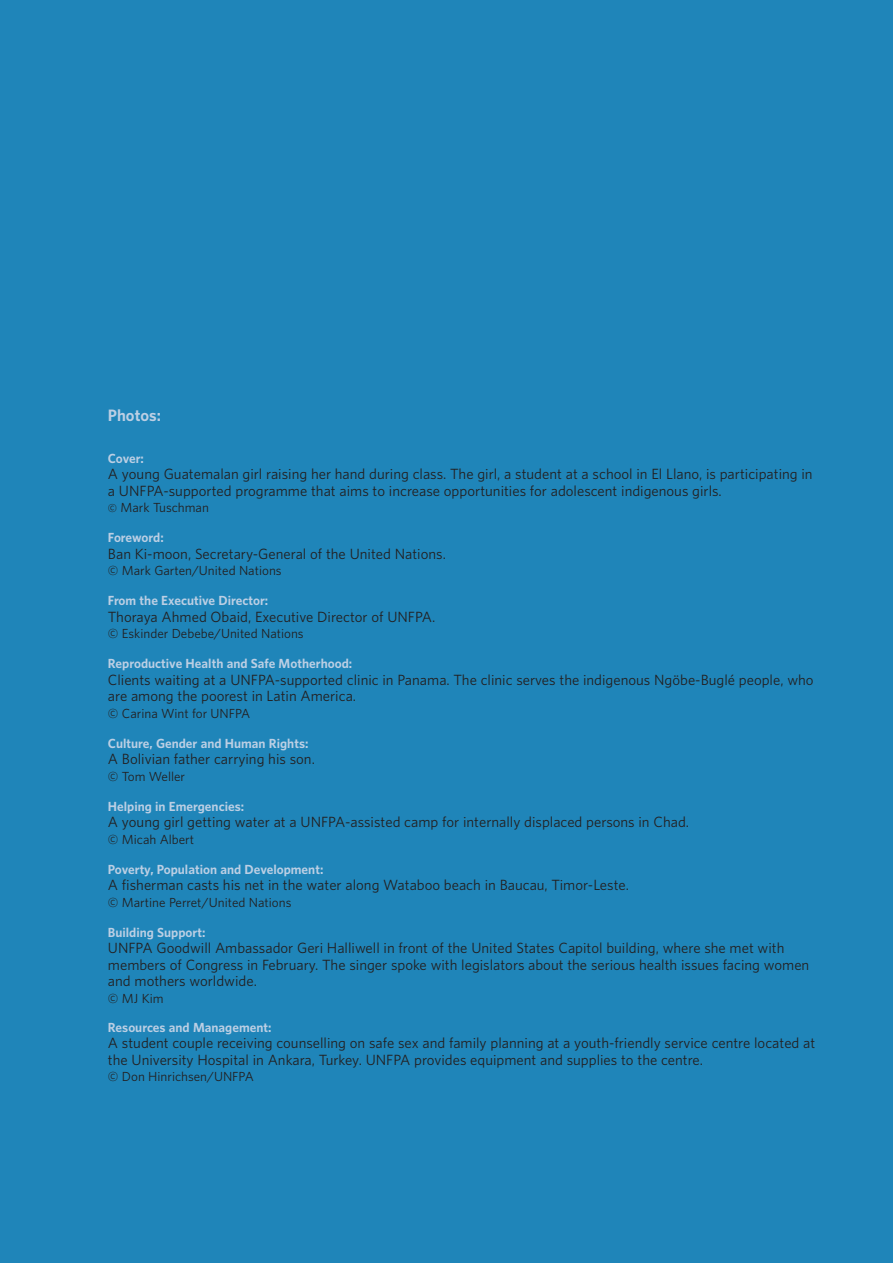
<style>
.page{position:relative;width:893px;height:1263px;background:#1f85b9}
.page>*{position:absolute;margin:0;border:0;box-sizing:border-box;transform-origin:0 0}
.t1{font:700 15px "UNFPA";color:#bccfe4}
.t2{font:13.5px/16.5px "UNFPA Text";color:#231f20}
.t3{font:700 12px "UNFPA";color:#bccfe4}
.t4{font:12px "UNFPA Text";color:#231f20}
.s1{font-size:10.5px}
</style>
<div class="page">
<p class="t1" style="left:108px;top:409px;width:55px">Photos:</p>
<p class="t3" style="left:108px;top:453px;width:38px">Cover:</p>
<p class="t2" style="left:108px;top:467px;width:706px">A young Guatemalan girl raising her hand during class. The girl, a student at a school in El Llano, is participating in a UNFPA-supported programme that aims to increase opportunities for adolescent indigenous girls.</p>
<p class="t4" style="left:108px;top:503px;width:102px"><span class="s1">©</span> Mark Tuschman</p>
<p class="t3" style="left:108px;top:533px;width:57px">Foreword:</p>
<p class="t2" style="left:108px;top:546px;width:339px">Ban Ki-moon, Secretary-General of the United Nations.</p>
<p class="t4" style="left:108px;top:566px;width:175px">© Mark Garten/United Nations</p>
<p class="t3" style="left:108px;top:596px;width:162px">From the Executive Director:</p>
<p class="t2" style="left:108px;top:609px;width:329px">Thoraya Ahmed Obaid, Executive Director of UNFPA.</p>
<p class="t4" style="left:108px;top:629px;width:197px">© Eskinder Debebe/United Nations</p>
<p class="t3" style="left:108px;top:659px;width:246px">Reproductive Health and Safe Motherhood:</p>
<p class="t2" style="left:108px;top:672px;width:707px">Clients waiting at a UNFPA-supported clinic in Panama. The clinic serves the indigenous Ngöbe-Buglé people, who are among the poorest in Latin America.</p>
<p class="t4" style="left:108px;top:708px;width:144px">© Carina Wint for UNFPA</p>
<p class="t3" style="left:108px;top:738px;width:202px">Culture, Gender and Human Rights:</p>
<p class="t2" style="left:108px;top:752px;width:208px">A Bolivian father carrying his son.</p>
<p class="t4" style="left:108px;top:771px;width:79px">© Tom Weller</p>
<p class="t3" style="left:108px;top:801px;width:138px">Helping in Emergencies:</p>
<p class="t2" style="left:108px;top:815px;width:583px">A young girl getting water at a UNFPA-assisted camp for internally displaced persons in Chad.</p>
<p class="t4" style="left:108px;top:834px;width:88px">© Micah Albert</p>
<p class="t3" style="left:108px;top:864px;width:217px">Poverty, Population and Development:</p>
<p class="t2" style="left:108px;top:878px;width:522px">A fisherman casts his net in the water along Wataboo beach in Baucau, Timor-Leste.</p>
<p class="t4" style="left:108px;top:897px;width:185px">© Martine Perret/United Nations</p>
<p class="t3" style="left:108px;top:927px;width:99px">Building Support:</p>
<p class="t2" style="left:108px;top:941px;width:703px">UNFPA Goodwill Ambassador Geri Halliwell in front of the United States Capitol building, where she met with members of Congress in February. The singer spoke with legislators about the serious health issues facing women and mothers worldwide.</p>
<p class="t4" style="left:108px;top:993px;width:57px">© MJ Kim</p>
<p class="t3" style="left:108px;top:1023px;width:165px">Resources and Management:</p>
<p class="t2" style="left:108px;top:1036px;width:709px">A student couple receiving counselling on safe sex and family planning at a youth-friendly service centre located at the University Hospital in Ankara, Turkey. UNFPA provides equipment and supplies to the centre.</p>
<p class="t4" style="left:108px;top:1072px;width:147px">© Don Hinrichsen/UNFPA</p>
</div>
